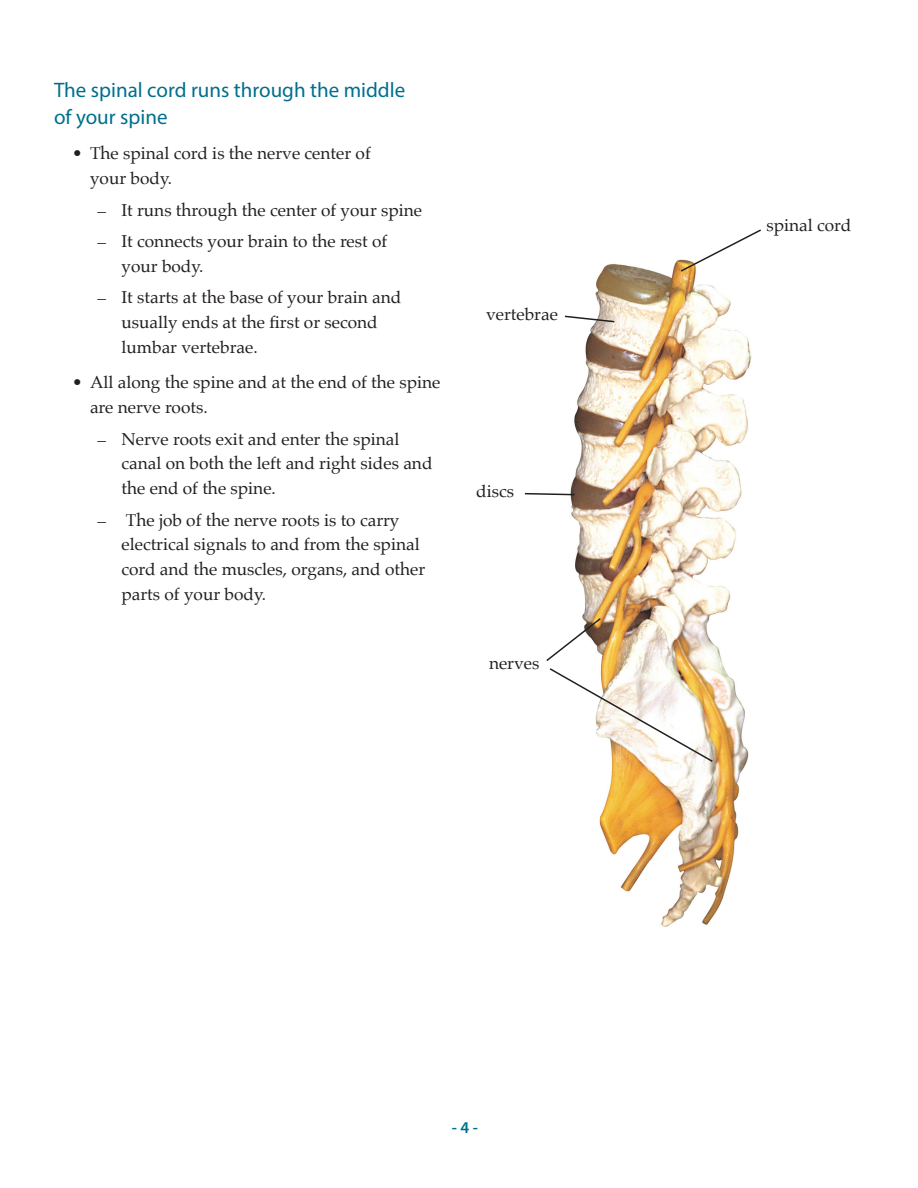
<style>
.page{position:relative;width:918px;height:1188px;background:#fff}
.page>*{position:absolute;margin:0;border:0;box-sizing:border-box;transform-origin:0 0}
.Subhead_A{font:21px/27px "Myriad Pro";color:#006f8d}
.t1{font:17.25px/24.8px "Palatino";color:#231f20}
.t2{font:600 16.5px "Myriad Pro";color:#006f8d}
.s1{font-family:"Adobe Garamond Pro"}
</style>
<div class="page">
<img style="left:570px;top:260px;width:182px;height:667px">
<svg style="left:564px;top:315px;width:52px;height:8px"></svg>
<svg style="left:679px;top:229px;width:82px;height:44px"></svg>
<svg style="left:524px;top:492px;width:52px;height:4px"></svg>
<svg style="left:546px;top:617px;width:168px;height:146px"></svg>
<p class="Subhead_A" style="left:54px;top:76px;width:353px">The spinal cord runs through the middle of your spine</p>
<p class="t1" style="left:90px;top:141px;width:282px;text-indent:-18px">• The spinal cord is the nerve center of your body.</p>
<p class="t1" style="left:98px;top:197px;width:326px"><span class="s1">–</span> It runs through the center of your spine</p>
<p class="t1" style="left:122px;top:229px;width:267px;text-indent:-24px"><span class="s1">–</span> It connects your brain to the rest of your body.</p>
<p class="t1" style="left:122px;top:285px;width:281px;text-indent:-24px"><span class="s1">–</span> It starts at the base of your brain and usually ends at the first or second lumbar vertebrae.</p>
<p class="t1" style="left:90px;top:370px;width:352px;text-indent:-18px">• All along the spine and at the end of the spine are nerve roots.</p>
<p class="t1" style="left:122px;top:426px;width:313px;text-indent:-24px"><span class="s1">–</span> Nerve roots exit and enter the spinal canal on both the left and right sides and the end of the spine.</p>
<p class="t1" style="left:122px;top:507px;width:305px;text-indent:-24px"><span class="s1">–</span> The job of the nerve roots is to carry electrical signals to and from the spinal cord and the muscles, organs, and other parts of your body.</p>
<p class="t1" style="left:486px;top:301px;width:73px">vertebrae</p>
<p class="t1" style="left:476px;top:478px;width:39px">discs</p>
<p class="t1" style="left:489px;top:651px;width:52px">nerves</p>
<p class="t2" style="left:452px;top:1117px;width:28px">- 4 -</p>
<p class="t1" style="left:766px;top:213px;width:86px">spinal cord</p>
</div>
